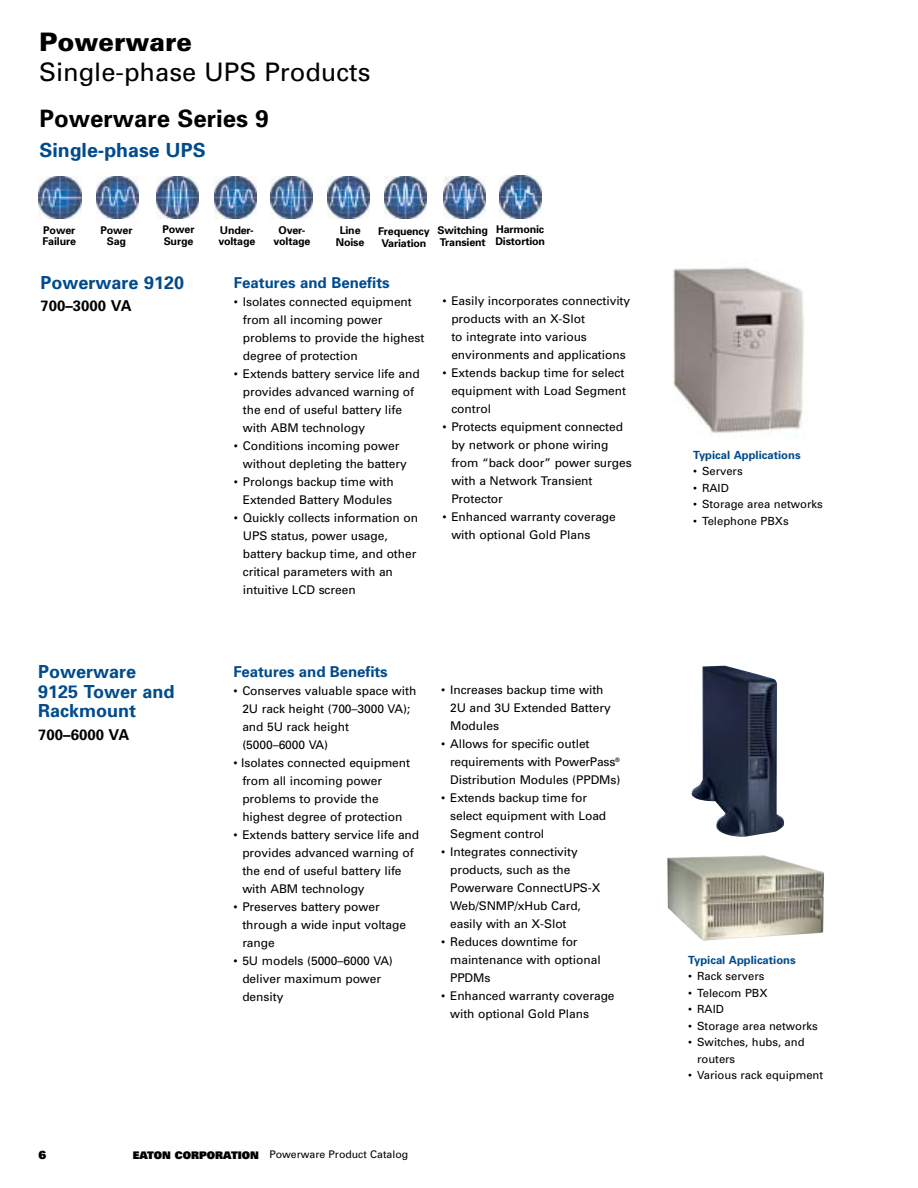
<style>
.page{position:relative;width:918px;height:1188px;background:#fff}
.page>*{position:absolute;margin:0;border:0;box-sizing:border-box;transform-origin:0 0}
.t1{font:25.5px "Univers";color:#000}
.t2{font:900 25.5px "Univers";color:#000}
.t3{font:700 24px "Univers";color:#000}
.t4{font:700 19.5px "Univers";color:#004b8d}
.t5{font:700 18px/19.5px "Univers";color:#004b8d}
.t6{font:700 15px "Univers";letter-spacing:-.005em;color:#004b8d}
.t7{font:700 15px "Univers";color:#000}
.t8{font:12px/18px "Univers";letter-spacing:-.005em;color:#000}
.t9{font:11.25px/16.5px "Univers";color:#000}
.t10{font:700 11.25px "Univers";color:#004b8d}
.t11{font:700 10.65px/11.6px "Univers";letter-spacing:-.015em;color:#000}
.t12{font:10.5px "Univers";color:#000}
.s1{font-weight:900}
</style>
<div class="page">
<img style="left:691px;top:666px;width:93px;height:171px">
<img style="left:667px;top:855px;width:157px;height:86px">
<img style="left:385px;top:176px;width:42px;height:43px">
<img style="left:499px;top:176px;width:43px;height:42px">
<img style="left:327px;top:176px;width:43px;height:42px">
<img style="left:444px;top:176px;width:42px;height:42px">
<img style="left:214px;top:176px;width:42px;height:43px">
<img style="left:270px;top:176px;width:42px;height:42px">
<img style="left:39px;top:176px;width:42px;height:42px">
<img style="left:97px;top:176px;width:42px;height:42px">
<img style="left:157px;top:176px;width:42px;height:43px">
<img style="left:673px;top:267px;width:131px;height:166px">
<h1 class="t2" style="left:39px;top:26px;width:154px">Powerware</h1>
<h1 class="t1" style="left:39px;top:57px;width:333px">Single-phase UPS Products</h1>
<h2 class="t3" style="left:39px;top:104px;width:231px">Powerware Series 9</h2>
<h3 class="t4" style="left:39px;top:138px;width:168px">Single-phase UPS</h3>
<p class="t11" style="left:43px;top:224px;width:35px">Power<br>Failure</p>
<p class="t11" style="left:101px;top:224px;width:34px;text-align:center">Power<br>Sag</p>
<p class="t11" style="left:162px;top:224px;width:34px">Power<br>Surge</p>
<p class="t11" style="left:218px;top:224px;width:39px">Under&shy;voltage</p>
<p class="t11" style="left:274px;top:224px;width:39px;text-align:center">Over&shy;voltage</p>
<p class="t11" style="left:336px;top:225px;width:30px;text-align:center">Line<br>Noise</p>
<p class="t11" style="left:378px;top:226px;width:53px;text-align:center">Frequency<br>Variation</p>
<p class="t11" style="left:438px;top:224px;width:52px">Switching<br>Transient</p>
<p class="t11" style="left:495px;top:224px;width:51px">Harmonic<br>Distortion</p>
<h3 class="t5" style="left:40px;top:273px;width:145px">Powerware 9120</h3>
<p class="t7" style="left:40px;top:297px;width:93px">700–3000 VA</p>
<p class="t6" style="left:234px;top:274px;width:157px">Features and Benefits</p>
<p class="t8" style="left:243px;top:293px;width:183px;text-indent:-9px">• Isolates connected equipment from all incoming power problems to provide the highest degree of protection</p>
<p class="t8" style="left:243px;top:365px;width:178px;text-indent:-9px">• Extends battery service life and provides advanced warning of the end of useful battery life with ABM technology</p>
<p class="t8" style="left:243px;top:437px;width:166px;text-indent:-9px">• Conditions incoming power without depleting the battery</p>
<p class="t8" style="left:234px;top:473px;width:161px;text-align:right">• Prolongs backup time with<br>Extended Battery Modules</p>
<p class="t8" style="left:243px;top:509px;width:177px;text-indent:-9px">• Quickly collects information on<br>UPS status, power usage, battery backup time, and other critical parameters with an intuitive LCD screen</p>
<p class="t8" style="left:451px;top:292px;width:180px;text-indent:-9px">• Easily incorporates connectivity products with an X-Slot<br>to integrate into various environments and applications</p>
<p class="t8" style="left:451px;top:364px;width:176px;text-indent:-9px">• Extends backup time for select equipment with Load Segment control</p>
<p class="t8" style="left:451px;top:418px;width:182px;text-indent:-9px">• Protects equipment connected by network or phone wiring from “back door” power surges with a Network Transient<br>Protector</p>
<p class="t8" style="left:451px;top:508px;width:166px;text-indent:-9px">• Enhanced warranty coverage with optional Gold Plans</p>
<h3 class="t5" style="left:38px;top:662px;width:138px">Powerware<br>9125 Tower and<br>Rackmount</h3>
<p class="t7" style="left:38px;top:726px;width:93px">700–6000 VA</p>
<p class="t6" style="left:233px;top:662px;width:156px">Features and Benefits</p>
<p class="t8" style="left:242px;top:682px;width:176px;text-indent:-9px">• Conserves valuable space with<br>2U rack height (700–3000 VA); and 5U rack height<br>(5000–6000 VA)</p>
<p class="t8" style="left:242px;top:754px;width:169px;text-indent:-9px">• Isolates connected equipment from all incoming power problems to provide the highest degree of protection</p>
<p class="t8" style="left:242px;top:826px;width:178px;text-indent:-9px">• Extends battery service life and provides advanced warning of the end of useful battery life with ABM technology</p>
<p class="t8" style="left:242px;top:898px;width:165px;text-indent:-9px">• Preserves battery power through a wide input voltage range</p>
<p class="t8" style="left:242px;top:952px;width:152px;text-indent:-9px">• 5U models (5000–6000 VA) deliver maximum power density</p>
<p class="t8" style="left:450px;top:681px;width:162px;text-indent:-9px">• Increases backup time with<br>2U and 3U Extended Battery<br>Modules</p>
<p class="t8" style="left:450px;top:735px;width:172px;text-indent:-9px">• Allows for specific outlet requirements with PowerPass<sup>®<br></sup>Distribution Modules (PPDMs)</p>
<p class="t8" style="left:450px;top:789px;width:158px;text-indent:-9px">• Extends backup time for select equipment with Load<br>Segment control</p>
<p class="t8" style="left:450px;top:843px;width:152px;text-indent:-9px">• Integrates connectivity products, such as the<br>Powerware ConnectUPS-X<br>Web/SNMP/xHub Card, easily with an X-Slot</p>
<p class="t8" style="left:450px;top:933px;width:152px;text-indent:-9px">• Reduces downtime for maintenance with optional<br>PPDMs</p>
<p class="t8" style="left:450px;top:987px;width:166px;text-indent:-9px">• Enhanced warranty coverage with optional Gold Plans</p>
<p class="t12" style="left:133px;top:1148px;width:277px"><span class="s1">EATON CORPORATION</span> Powerware Product Catalog</p>
<p class="t10" style="left:693px;top:448px;width:109px">Typical Applications</p>
<p class="t9" style="left:693px;top:463px;width:51px">• Servers</p>
<p class="t9" style="left:693px;top:480px;width:37px">• RAID</p>
<p class="t9" style="left:693px;top:496px;width:131px">• Storage area networks</p>
<p class="t9" style="left:693px;top:513px;width:97px">• Telephone PBXs</p>
<p class="t10" style="left:688px;top:953px;width:109px">Typical Applications</p>
<p class="t9" style="left:688px;top:968px;width:78px">• Rack servers</p>
<p class="t9" style="left:688px;top:985px;width:81px">• Telecom PBX</p>
<p class="t9" style="left:688px;top:1001px;width:37px">• RAID</p>
<p class="t9" style="left:688px;top:1018px;width:131px">• Storage area networks</p>
<p class="t9" style="left:697px;top:1034px;width:109px;text-indent:-9px">• Switches, hubs, and routers</p>
<p class="t9" style="left:688px;top:1067px;width:137px">• Various rack equipment</p>
</div>
